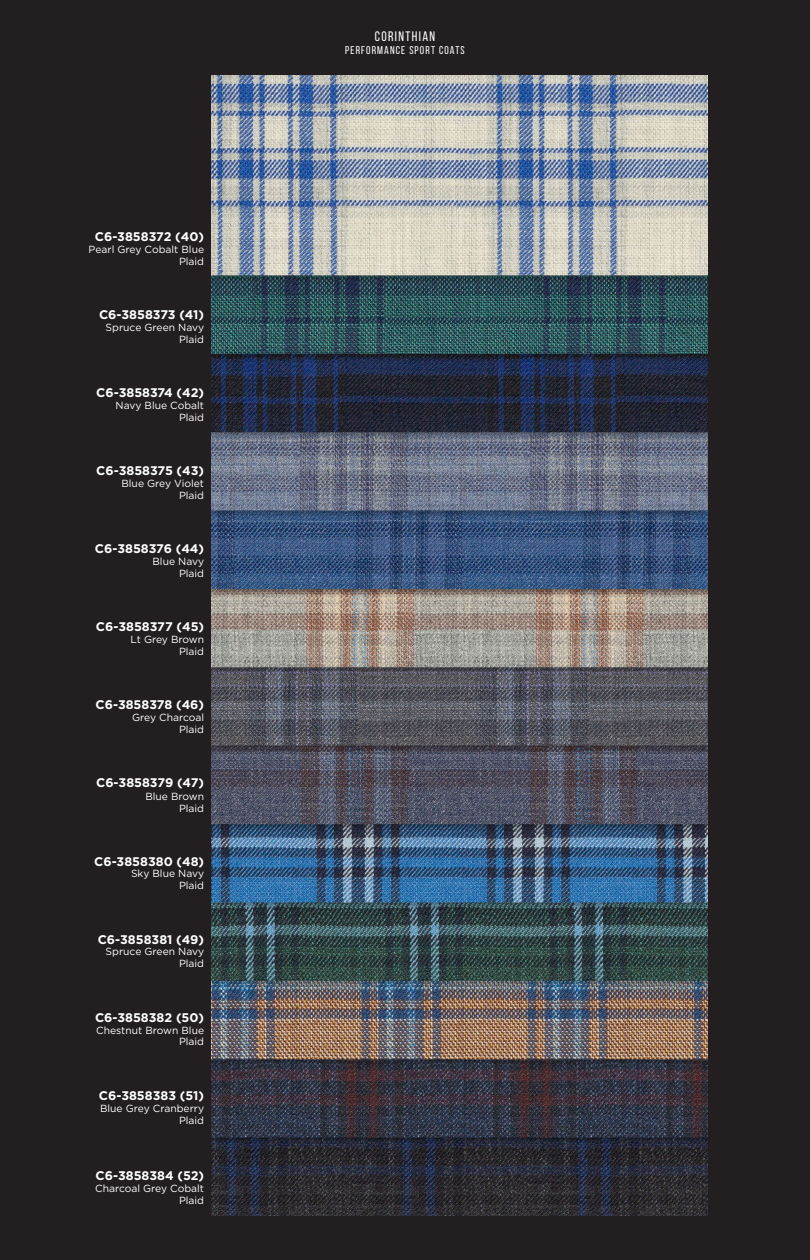
<style>
.page{position:relative;width:810px;height:1260px;background:#231f20}
.page>*{position:absolute;margin:0;border:0;box-sizing:border-box;transform-origin:0 0}
.t1{font:13.75px "Bebas Neue";letter-spacing:.1em;color:#fff}
.number_right_just{font:700 12.5px "Gotham HTF";color:#fff}
.t2{font:11.25px "Bebas Neue";letter-spacing:.1em;color:#fff}
.Right_Just_descripti{font:10.25px "Gotham HTF";color:#fff}
.Right_Just_descripti-2{font:10.25px "Gotham HTF";letter-spacing:-.02em;color:#fff}
</style>
<div class="page">
<img style="left:212px;top:76px;width:496px;height:1139px">
<p class="number_right_just" style="left:95px;top:229px;width:111px">C6-3858372 (40)</p>
<p class="Right_Just_descripti" style="left:89px;top:243px;width:117px">Pearl Grey Cobalt Blue</p>
<p class="Right_Just_descripti" style="left:179px;top:255px;width:27px">Plaid</p>
<p class="number_right_just" style="left:99px;top:307px;width:107px">C6-3858373 (41)</p>
<p class="Right_Just_descripti" style="left:106px;top:322px;width:100px">Spruce Green Navy</p>
<p class="Right_Just_descripti" style="left:179px;top:333px;width:27px">Plaid</p>
<p class="number_right_just" style="left:96px;top:385px;width:109px">C6-3858374 (42)</p>
<p class="Right_Just_descripti" style="left:116px;top:400px;width:90px">Navy Blue Cobalt</p>
<p class="Right_Just_descripti" style="left:179px;top:411px;width:27px">Plaid</p>
<p class="number_right_just" style="left:96px;top:463px;width:109px">C6-3858375 (43)</p>
<p class="Right_Just_descripti" style="left:122px;top:478px;width:84px">Blue Grey Violet</p>
<p class="Right_Just_descripti" style="left:179px;top:490px;width:27px">Plaid</p>
<p class="number_right_just" style="left:95px;top:541px;width:111px">C6-3858376 (44)</p>
<p class="Right_Just_descripti" style="left:153px;top:556px;width:53px">Blue Navy</p>
<p class="Right_Just_descripti" style="left:179px;top:568px;width:27px">Plaid</p>
<p class="number_right_just" style="left:96px;top:620px;width:110px">C6-3858377 (45)</p>
<p class="Right_Just_descripti-2" style="left:131px;top:634px;width:75px">Lt Grey Brown</p>
<p class="Right_Just_descripti" style="left:179px;top:646px;width:27px">Plaid</p>
<p class="number_right_just" style="left:96px;top:698px;width:110px">C6-3858378 (46)</p>
<p class="Right_Just_descripti" style="left:132px;top:712px;width:74px">Grey Charcoal</p>
<p class="Right_Just_descripti" style="left:179px;top:724px;width:27px">Plaid</p>
<p class="number_right_just" style="left:96px;top:775px;width:110px">C6-3858379 (47)</p>
<p class="Right_Just_descripti" style="left:145px;top:791px;width:60px">Blue Brown</p>
<p class="Right_Just_descripti" style="left:179px;top:803px;width:27px">Plaid</p>
<p class="number_right_just" style="left:94px;top:854px;width:111px">C6-3858380 (48)</p>
<p class="Right_Just_descripti" style="left:131px;top:868px;width:75px">Sky Blue Navy</p>
<p class="Right_Just_descripti" style="left:179px;top:880px;width:27px">Plaid</p>
<p class="number_right_just" style="left:98px;top:932px;width:108px">C6-3858381 (49)</p>
<p class="Right_Just_descripti" style="left:106px;top:946px;width:100px">Spruce Green Navy</p>
<p class="Right_Just_descripti" style="left:179px;top:958px;width:27px">Plaid</p>
<p class="number_right_just" style="left:95px;top:1010px;width:111px">C6-3858382 (50)</p>
<p class="Right_Just_descripti" style="left:96px;top:1024px;width:109px">Chestnut Brown Blue</p>
<p class="Right_Just_descripti" style="left:179px;top:1036px;width:27px">Plaid</p>
<p class="number_right_just" style="left:99px;top:1088px;width:107px">C6-3858383 (51)</p>
<p class="Right_Just_descripti" style="left:100px;top:1102px;width:106px">Blue Grey Cranberry</p>
<p class="Right_Just_descripti" style="left:179px;top:1114px;width:27px">Plaid</p>
<p class="number_right_just" style="left:96px;top:1168px;width:110px">C6-3858384 (52)</p>
<p class="Right_Just_descripti" style="left:95px;top:1182px;width:110px">Charcoal Grey Cobalt</p>
<p class="Right_Just_descripti" style="left:179px;top:1194px;width:27px">Plaid</p>
<p class="t1" style="left:375px;top:29px;width:62px">CORINTHIAN</p>
<p class="t2" style="left:345px;top:44px;width:121px">PERFORMANCE SPORT COATS</p>
</div>
